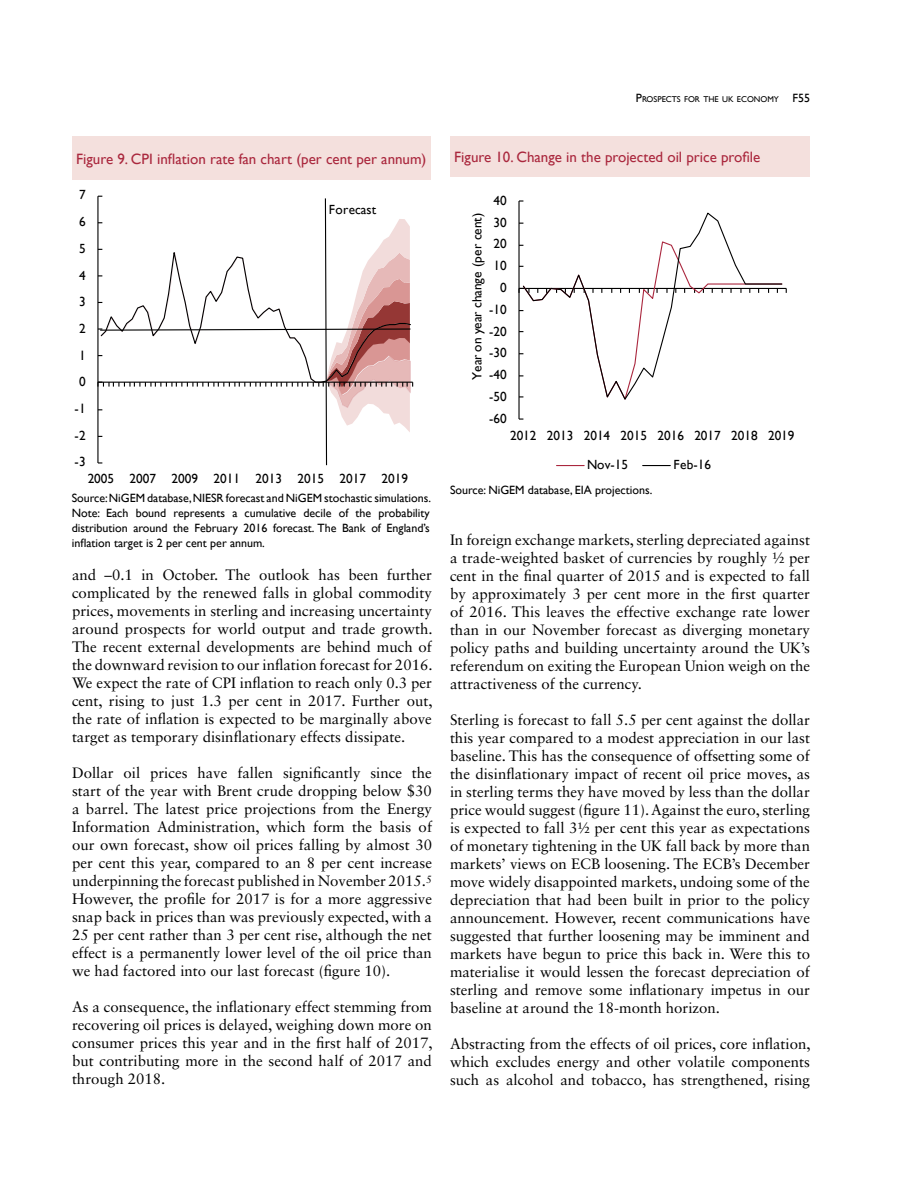
<style>
.page{position:relative;width:918px;height:1188px;background:#fff}
.page>*{position:absolute;margin:0;border:0;box-sizing:border-box;transform-origin:0 0}
.t1{font:15px/18px "Sabon LT Std";color:#000;text-align:justify}
.t2{font:15px "Gill Sans";color:#aa273d}
.t3{font:13.35px "Gill Sans";color:#000}
.t4{font:13.35px "Gill Sans";letter-spacing:.02em;color:#000}
.t5{font:13.2px "Gill Sans";color:#000}
.t6{font:12px/15px "Gill Sans";color:#000;text-align:justify}
.t7{font:8.4px "Gill Sans";color:#000}
.s1{font-size:12px}
</style>
<div class="page">
<div style="left:450px;top:137px;width:360px;height:40px;background:#f4e0dd"></div>
<hr style="left:518px;top:201px;width:2px;height:218px;background:#000">
<svg style="left:518px;top:240px;width:269px;height:162px"></svg>
<svg style="left:522px;top:212px;width:261px;height:189px"></svg>
<svg style="left:557px;top:465px;width:27px;height:1px"></svg>
<svg style="left:643px;top:465px;width:27px;height:1px"></svg>
<div style="left:72px;top:137px;width:358px;height:43px;background:#f4e0dd"></div>
<svg style="left:97px;top:196px;width:316px;height:270px"></svg>
<p class="t7" style="left:636px;top:94px;width:176px"><span class="s1">P</span>ROSPECTS FOR THE UK ECONOMY <span class="s1">F55</span></p>
<p class="t2" style="left:76px;top:150px;width:352px">Figure 9. CPI inflation rate fan chart (per cent per annum)</p>
<p class="t3" style="left:79px;top:187px;width:8px">7</p>
<p class="t3" style="left:79px;top:214px;width:8px">6</p>
<p class="t3" style="left:79px;top:241px;width:8px">5</p>
<p class="t3" style="left:79px;top:267px;width:8px">4</p>
<p class="t3" style="left:79px;top:294px;width:8px">3</p>
<p class="t3" style="left:79px;top:321px;width:8px">2</p>
<p class="t3" style="left:79px;top:347px;width:8px">1</p>
<p class="t3" style="left:79px;top:374px;width:8px">0</p>
<p class="t3" style="left:75px;top:401px;width:13px">-1</p>
<p class="t3" style="left:75px;top:427px;width:13px">-2</p>
<p class="t3" style="left:75px;top:454px;width:13px">-3</p>
<p class="t4" style="left:329px;top:202px;width:49px">Forecast</p>
<p class="t3" style="left:88px;top:471px;width:322px">2005 2007 2009 2011 2013 2015 2017 2019</p>
<p class="t6" style="left:72px;top:490px;width:361px">Source: NiGEM database, NIESR forecast and NiGEM stochastic simulations.<br>Note: Each bound represents a cumulative decile of the probability distribution around the February 2016 forecast. The Bank of England’s inflation target is 2 per cent per annum.</p>
<p class="t1" style="left:72px;top:566px;width:362px">and –0.1 in October. The outlook has been further complicated by the renewed falls in global commodity prices, movements in sterling and increasing uncertainty around prospects for world output and trade growth.<br>The recent external developments are behind much of the downward revision to our inflation forecast for 2016.<br>We expect the rate of CPI inflation to reach only 0.3 per cent, rising to just 1.3 per cent in 2017. Further out, the rate of inflation is expected to be marginally above target as temporary disinflationary effects dissipate.</p>
<p class="t1" style="left:72px;top:764px;width:362px">Dollar oil prices have fallen significantly since the start of the year with Brent crude dropping below $30 a barrel. The latest price projections from the Energy Information Administration, which form the basis of our own forecast, show oil prices falling by almost 30 per cent this year, compared to an 8 per cent increase underpinning the forecast published in November 2015.<sup>5<br></sup>However, the profile for 2017 is for a more aggressive snap back in prices than was previously expected, with a 25 per cent rather than 3 per cent rise, although the net effect is a permanently lower level of the oil price than we had factored into our last forecast (figure 10).</p>
<p class="t1" style="left:72px;top:998px;width:362px">As a consequence, the inflationary effect stemming from recovering oil prices is delayed, weighing down more on consumer prices this year and in the first half of 2017, but contributing more in the second half of 2017 and through 2018.</p>
<p class="t2" style="left:454px;top:148px;width:308px">Figure 10. Change in the projected oil price profile</p>
<p class="t3" style="left:494px;top:192px;width:15px">40</p>
<p class="t5" style="left:469px;top:380px;width:169px;rotate:-90deg">Year on year change (per cent)</p>
<p class="t3" style="left:494px;top:214px;width:15px">30</p>
<p class="t3" style="left:494px;top:236px;width:15px">20</p>
<p class="t3" style="left:494px;top:258px;width:15px">10</p>
<p class="t3" style="left:500px;top:280px;width:8px">0</p>
<p class="t3" style="left:489px;top:301px;width:19px">-10</p>
<p class="t3" style="left:489px;top:323px;width:19px">-20</p>
<p class="t3" style="left:489px;top:345px;width:19px">-30</p>
<p class="t3" style="left:489px;top:367px;width:19px">-40</p>
<p class="t3" style="left:489px;top:389px;width:19px">-50</p>
<p class="t3" style="left:489px;top:410px;width:19px">-60</p>
<p class="t3" style="left:510px;top:427px;width:286px">2012 2013 2014 2015 2016 2017 2018 2019</p>
<p class="t3" style="left:587px;top:457px;width:42px">Nov-15</p>
<p class="t3" style="left:674px;top:457px;width:39px">Feb-16</p>
<p class="t6" style="left:450px;top:482px;width:204px">Source: NiGEM database, EIA projections.</p>
<p class="t1" style="left:450px;top:530px;width:362px">In foreign exchange markets, sterling depreciated against a trade-weighted basket of currencies by roughly ½ per cent in the final quarter of 2015 and is expected to fall by approximately 3 per cent more in the first quarter of 2016. This leaves the effective exchange rate lower than in our November forecast as diverging monetary policy paths and building uncertainty around the UK’s referendum on exiting the European Union weigh on the attractiveness of the currency.</p>
<p class="t1" style="left:450px;top:710px;width:362px">Sterling is forecast to fall 5.5 per cent against the dollar this year compared to a modest appreciation in our last baseline. This has the consequence of offsetting some of the disinflationary impact of recent oil price moves, as in sterling terms they have moved by less than the dollar price would suggest (figure 11). Against the euro, sterling is expected to fall 3½ per cent this year as expectations of monetary tightening in the UK fall back by more than markets’ views on ECB loosening. The ECB’s December move widely disappointed markets, undoing some of the depreciation that had been built in prior to the policy announcement. However, recent communications have suggested that further loosening may be imminent and markets have begun to price this back in. Were this to materialise it would lessen the forecast depreciation of sterling and remove some inflationary impetus in our baseline at around the 18-month horizon.</p>
<p class="t1" style="left:450px;top:1034px;width:362px">Abstracting from the effects of oil prices, core inflation, which excludes energy and other volatile components such as alcohol and tobacco, has strengthened, rising</p>
</div>
